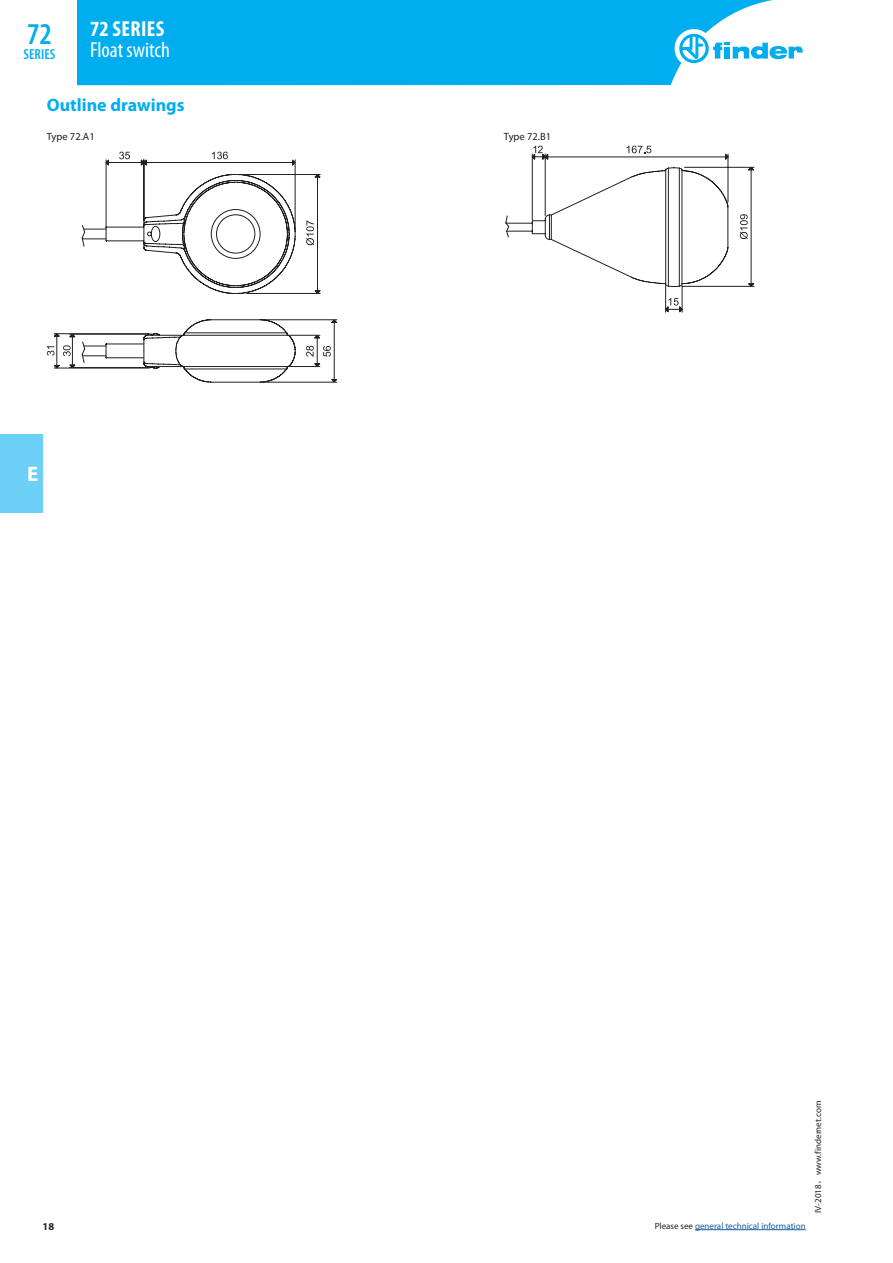
<style>
.page{position:relative;width:893px;height:1263px;background:#fff}
.page>*{position:absolute;margin:0;border:0;box-sizing:border-box;transform-origin:0 0}
.t1{font:600 condensed 30.3px "Myriad Pro";color:#00aeef}
.t2{font:condensed 21.75px "Myriad Pro";color:#fff}
.t3{font:700 condensed 21.75px "Myriad Pro";letter-spacing:.02em;color:#fff}
.t4{font:700 21px "Myriad Pro";color:#fff}
.t5{font:700 18px "Myriad Pro";color:#00aeef}
.t6{font:600 condensed 14.55px "Myriad Pro";color:#00aeef}
.t7{font:10.5px "Myriad Pro";color:#231f20}
.t8{font:700 10.5px "Myriad Pro";color:#231f20}
.t9{font:9px "Myriad Pro";color:#175d9e}
.t10{font:9px "Myriad Pro";color:#231f20}
.s1{color:#231f20}
.s2{font-family:"Sim Hei"}
</style>
<div class="page">
<div style="left:0;top:434px;width:43px;height:78px;background:#6bcff6"></div>
<hr style="left:695px;top:1229px;width:111px;height:1px;background:#175d9e">
<div style="left:77px;top:0;width:696px;height:85px;background:#00aeef"></div>
<div style="left:675px;top:29px;width:38px;height:39px;background:#fff;border-radius:50%"></div>
<svg style="left:679px;top:34px;width:124px;height:29px"></svg>
<hr style="left:317px;top:176px;width:1px;height:116px;background:#231f20">
<hr style="left:247px;top:293px;width:73px;height:1px;background:#231f20">
<hr style="left:245px;top:174px;width:75px;height:1px;background:#231f20">
<hr style="left:290px;top:366px;width:30px;height:1px;background:#231f20">
<hr style="left:290px;top:335px;width:30px;height:1px;background:#231f20">
<hr style="left:334px;top:321px;width:1px;height:60px;background:#231f20">
<hr style="left:261px;top:382px;width:76px;height:1px;background:#231f20">
<hr style="left:261px;top:319px;width:76px;height:1px;background:#231f20">
<hr style="left:72px;top:335px;width:1px;height:31px;background:#231f20">
<hr style="left:70px;top:367px;width:77px;height:1px;background:#231f20">
<hr style="left:70px;top:334px;width:77px;height:1px;background:#231f20">
<hr style="left:57px;top:335px;width:1px;height:32px;background:#231f20">
<hr style="left:54px;top:368px;width:95px;height:1px;background:#231f20">
<hr style="left:54px;top:333px;width:95px;height:1px;background:#231f20">
<hr style="left:145px;top:162px;width:149px;height:1px;background:#231f20">
<hr style="left:295px;top:160px;width:1px;height:70px;background:#231f20">
<hr style="left:107px;top:162px;width:36px;height:1px;background:#231f20">
<hr style="left:106px;top:160px;width:1px;height:66px;background:#231f20">
<hr style="left:144px;top:160px;width:1px;height:60px;background:#231f20">
<svg style="left:106px;top:160px;width:3px;height:6px"></svg>
<svg style="left:141px;top:160px;width:6px;height:6px"></svg>
<svg style="left:292px;top:160px;width:3px;height:6px"></svg>
<svg style="left:82px;top:174px;width:214px;height:208px"></svg>
<svg style="left:119px;top:152px;width:11px;height:7px"></svg>
<svg style="left:212px;top:152px;width:16px;height:7px"></svg>
<svg style="left:306px;top:220px;width:8px;height:25px"></svg>
<svg style="left:315px;top:290px;width:5px;height:3px"></svg>
<svg style="left:331px;top:320px;width:6px;height:3px"></svg>
<svg style="left:331px;top:379px;width:6px;height:3px"></svg>
<svg style="left:306px;top:335px;width:25px;height:31px"></svg>
<svg style="left:47px;top:346px;width:7px;height:10px"></svg>
<svg style="left:63px;top:345px;width:8px;height:11px"></svg>
<svg style="left:70px;top:334px;width:5px;height:3px"></svg>
<svg style="left:54px;top:333px;width:6px;height:3px"></svg>
<svg style="left:54px;top:365px;width:6px;height:3px"></svg>
<hr style="left:751px;top:169px;width:1px;height:116px;background:#231f20">
<hr style="left:682px;top:286px;width:72px;height:1px;background:#231f20">
<hr style="left:685px;top:167px;width:69px;height:1px;background:#231f20">
<hr style="left:532px;top:154px;width:1px;height:66px;background:#231f20">
<hr style="left:545px;top:154px;width:1px;height:62px;background:#231f20">
<hr style="left:547px;top:157px;width:181px;height:1px;background:#231f20">
<hr style="left:728px;top:154px;width:1px;height:48px;background:#231f20">
<svg style="left:725px;top:154px;width:3px;height:6px"></svg>
<svg style="left:532px;top:146px;width:16px;height:14px"></svg>
<svg style="left:627px;top:146px;width:24px;height:7px"></svg>
<svg style="left:740px;top:214px;width:8px;height:25px"></svg>
<svg style="left:748px;top:167px;width:6px;height:3px"></svg>
<svg style="left:748px;top:283px;width:6px;height:4px"></svg>
<svg style="left:506px;top:167px;width:223px;height:145px"></svg>
<h2 class="t3" style="left:90px;top:16px;width:76px">72 SERIES</h2>
<h2 class="t2" style="left:90px;top:37px;width:81px">Float switch</h2>
<h1 class="t1" style="left:27px;top:17px;width:26px">72</h1>
<h3 class="t6" style="left:24px;top:46px;width:33px">SERIES</h3>
<h3 class="t5" style="left:47px;top:93px;width:139px">Outline drawings</h3>
<p class="t7" style="left:47px;top:130px;width:49px">Type 72.A1</p>
<p class="t7" style="left:504px;top:130px;width:49px">Type 72.B1</p>
<h3 class="t4" style="left:27px;top:460px;width:13px">E</h3>
<p class="t8" style="left:43px;top:1219px;width:13px">18</p>
<p class="t9" style="left:655px;top:1220px;width:152px"><span class="s1">Please see</span> general technical information</p>
<p class="t10" style="left:812px;top:1213px;width:113px;rotate:-90deg">IV-2018<span class="s2">，</span>www.findernet.com</p>
</div>
